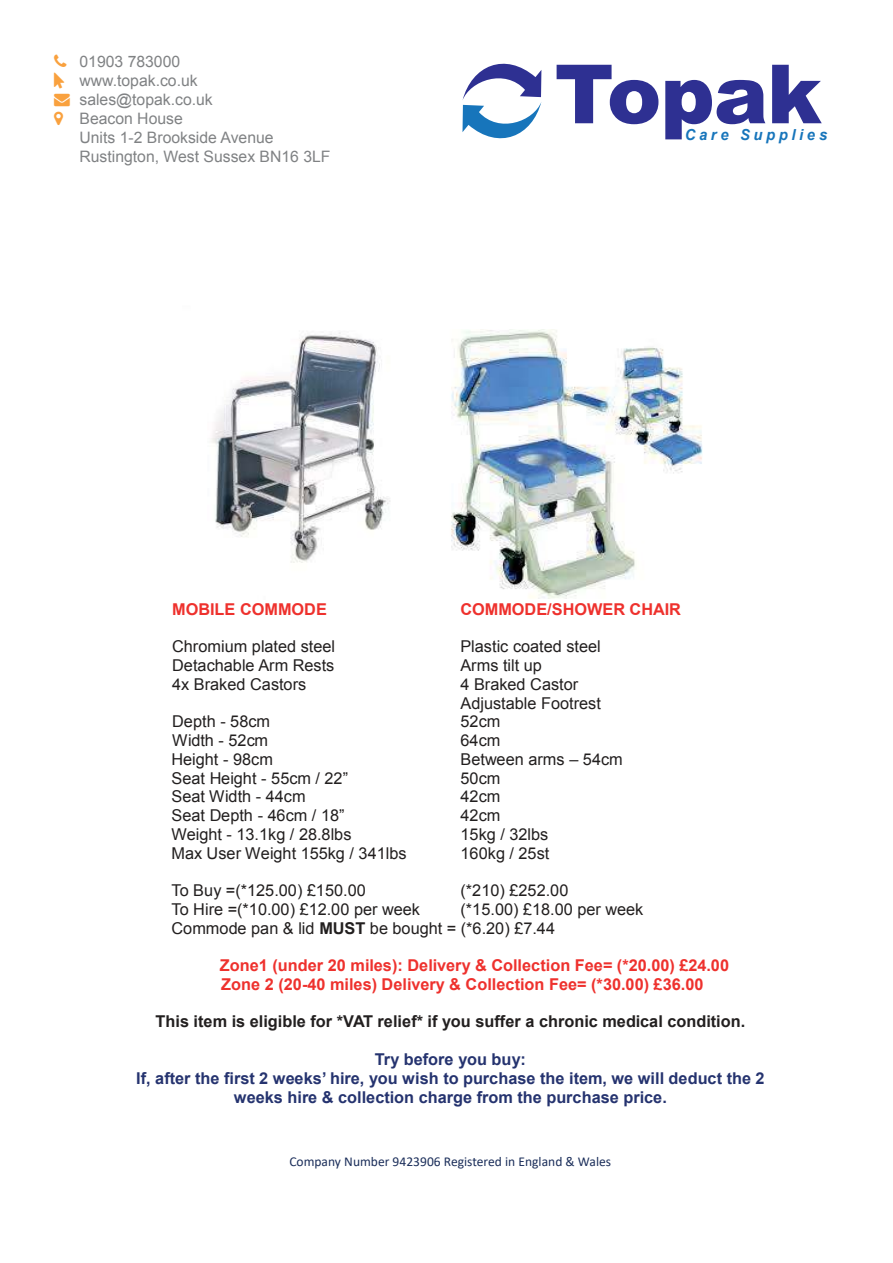
<style>
.page{position:relative;width:893px;height:1263px;background:#fff}
.page>*{position:absolute;margin:0;border:0;box-sizing:border-box;transform-origin:0 0}
.t1{font:900 81.75px "Arial";letter-spacing:-.015em;color:#2e3092}
.t2{font:16.35px/18.8px "Arial";color:#221f1f}
.t3{font:700 16.35px/18.8px "Arial";color:#ee312d}
.t4{font:700 16.35px "Arial";color:#25336f}
.t5{font:700 16.35px "Arial";color:#221f1f}
.t6{font:700 16.35px "Arial";color:#25336f}
.t7{font:15.75px/18.9px "Arial";color:#808284}
.t8{font:italic 700 15.15px "Arial";letter-spacing:.245em;color:#1775bb}
.t9{font:13.5px "Calibri";color:#1b2e5a}
.s1{color:#f9a13e}
.s2{font-style:inherit}
.s3{font-weight:700}
</style>
<div class="page">
<svg style="left:462px;top:63px;width:79px;height:76px"></svg>
<img style="left:211px;top:332px;width:179px;height:231px">
<img style="left:451px;top:330px;width:252px;height:269px">
<p class="t7" style="left:79px;top:54px;width:120px">01903 783000 www.topak.co.uk</p>
<p class="t7" style="left:79px;top:92px;width:253px;text-indent:-25px"><span class="s1">→</span> sales@topak.co.uk<br>Beacon House<br>Units 1-2 Brookside Avenue<br>Rustington, West Sussex BN16 3LF</p>
<h1 class="t1" style="left:555px;top:65px;width:268px">Topak</h1>
<p class="t8" style="left:685px;top:129px;width:144px">Care Supplies</p>
<p class="t3" style="left:172px;top:601px;width:156px">MOBILE COMMODE</p>
<p class="t3" style="left:460px;top:601px;width:222px">COMMODE/SHOWER CHAIR</p>
<p class="t2" style="left:172px;top:639px;width:165px">Chromium plated steel</p>
<p class="t2" style="left:460px;top:639px;width:142px">Plastic coated steel</p>
<p class="t2" style="left:172px;top:657px;width:164px">Detachable Arm Rests</p>
<p class="t2" style="left:460px;top:657px;width:83px">Arms tilt up</p>
<p class="t2" style="left:172px;top:676px;width:136px">4x Braked Castors</p>
<p class="t2" style="left:460px;top:676px;width:142px">4 Braked Castor<br>Adjustable Footrest</p>
<p class="t2" style="left:172px;top:714px;width:99px">Depth - 58cm</p>
<p class="t2" style="left:460px;top:714px;width:41px">52cm</p>
<p class="t2" style="left:172px;top:732px;width:98px">Width - 52cm</p>
<p class="t2" style="left:460px;top:732px;width:41px">64cm</p>
<p class="t2" style="left:171px;top:751px;width:103px">Height - 98cm</p>
<p class="t2" style="left:460px;top:751px;width:164px">Between arms <span class="s2">–</span> 54cm</p>
<p class="t2" style="left:171px;top:770px;width:178px">Seat Height - 55cm / 22<span class="s2">”</span></p>
<p class="t2" style="left:460px;top:770px;width:41px">50cm</p>
<p class="t2" style="left:171px;top:789px;width:136px">Seat Width - 44cm</p>
<p class="t2" style="left:460px;top:789px;width:41px">42cm</p>
<p class="t2" style="left:171px;top:807px;width:175px">Seat Depth - 46cm / 18<span class="s2">”</span></p>
<p class="t2" style="left:460px;top:807px;width:41px">42cm</p>
<p class="t2" style="left:171px;top:826px;width:181px">Weight - 13.1kg / 28.8lbs</p>
<p class="t2" style="left:461px;top:826px;width:89px">15kg / 32lbs</p>
<p class="t2" style="left:171px;top:845px;width:237px">Max User Weight 155kg / 341lbs</p>
<p class="t2" style="left:461px;top:845px;width:90px">160kg / 25st</p>
<p class="t2" style="left:171px;top:882px;width:196px">To Buy =(*125.00) £150.00</p>
<p class="t2" style="left:461px;top:882px;width:109px">(*210) £252.00</p>
<p class="t2" style="left:171px;top:901px;width:250px">To Hire =(*10.00) £12.00 per week</p>
<p class="t2" style="left:171px;top:901px;width:473px;text-indent:289px">(*15.00) £18.00 per week<br>Commode pan &amp; lid <span class="s3">MUST</span> be bought = (*6.20) £7.44</p>
<p class="t3" style="left:220px;top:957px;width:511px">Zone1 (under 20 miles): Delivery &amp; Collection Fee= (*20.00) £24.00<br>Zone 2 (20-40 miles) Delivery &amp; Collection Fee= (*30.00) £36.00</p>
<p class="t5" style="left:156px;top:1015px;width:591px">This item is eligible for *VAT relief* if you suffer a chronic medical condition.</p>
<p class="t6" style="left:375px;top:1053px;width:152px">Try before you buy:</p>
<p class="t4" style="left:136px;top:1066px;width:630px">If, after the first 2 weeks’ hire, you wish to purchase the item, we will deduct the 2</p>
<p class="t6" style="left:234px;top:1091px;width:434px">weeks hire &amp; collection charge from the purchase price.</p>
<p class="t9" style="left:289px;top:1152px;width:323px">Company Number 9423906 Registered in England &amp; Wales</p>
</div>
